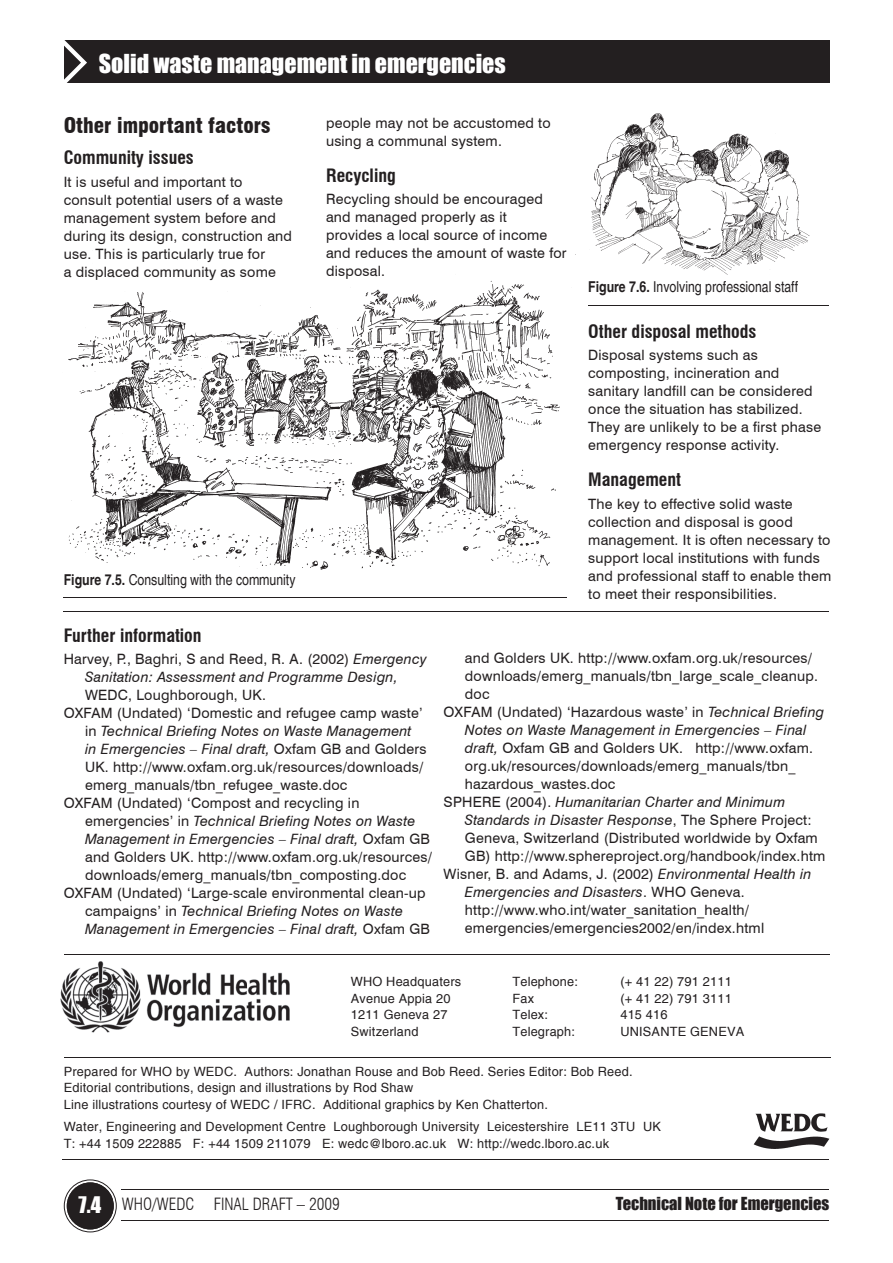
<style>
.page{position:relative;width:893px;height:1263px;background:#fff}
.page>*{position:absolute;margin:0;border:0;box-sizing:border-box;transform-origin:0 0}
.t1{font:24px "Impact";color:#fff}
.t2{font:900 condensed 21px "Swiss 721 BT";color:#231f20}
.t3{font:700 condensed 18px "Swiss 721 BT";color:#231f20}
.t4{font:16.5px "Impact";color:#231f20}
.t5{font:300 condensed 16.5px "Swiss 721 BT";color:#231f20}
.t6{font:condensed 15px "Helvetica";color:#231f20}
.t7{font:14.25px/18px "Swiss 721 BT";letter-spacing:.015em;color:#231f20}
.t8{font:italic 14.25px/18px "Swiss 721 BT";letter-spacing:.015em;color:#231f20;text-align:center}
.t9{font:12.75px/16.5px "Helvetica";letter-spacing:.015em;color:#231f20}
.s1{font-weight:700}
.s2{font-style:normal}
.s3{font-style:italic}
.s4{font-family:"Impact";font-weight:400;font-stretch:normal;font-size:21px;color:#fff}
</style>
<div class="page">
<svg style="left:64px;top:1179px;width:53px;height:53px"></svg>
<hr style="left:122px;top:1189px;width:707px;height:1px;background:#231f20">
<hr style="left:122px;top:1220px;width:707px;height:1px;background:#231f20">
<hr style="left:64px;top:954px;width:765px;height:1px;background:#231f20">
<hr style="left:63px;top:1159px;width:766px;height:1px;background:#231f20">
<img style="left:60px;top:961px;width:230px;height:72px">
<hr style="left:64px;top:611px;width:765px;height:1px;background:#231f20">
<div style="left:64px;top:40px;width:765px;height:43px;background:#231f20"></div>
<svg style="left:64px;top:40px;width:23px;height:43px"></svg>
<hr style="left:64px;top:1057px;width:766px;height:1px;background:#231f20">
<img style="left:753px;top:1113px;width:77px;height:36px">
<img style="left:591px;top:113px;width:219px;height:162px">
<hr style="left:588px;top:305px;width:241px;height:1px;background:#231f20">
<hr style="left:64px;top:598px;width:503px;height:1px;background:#231f20">
<img style="left:68px;top:254px;width:508px;height:316px">
<h1 class="t1" style="left:99px;top:45px;width:408px">Solid waste management in emergencies</h1>
<h2 class="t2" style="left:64px;top:113px;width:208px">Other important factors</h2>
<p class="t3" style="left:64px;top:147px;width:132px">Community issues</p>
<p class="t7" style="left:64px;top:173px;width:230px">It is useful and important to consult potential users of a waste management system before and during its design, construction and use. This is particularly true for<br>a displaced community as some</p>
<p class="t7" style="left:326px;top:114px;width:226px">people may not be accustomed to using a communal system.</p>
<p class="t3" style="left:326px;top:164px;width:71px">Recycling</p>
<p class="t7" style="left:326px;top:190px;width:242px">Recycling should be encouraged and managed properly as it<br>provides a local source of income and reduces the amount of waste for disposal.</p>
<p class="t6" style="left:64px;top:571px;width:233px"><span class="s1">Figure 7.5.</span> Consulting with the community</p>
<p class="t6" style="left:588px;top:278px;width:211px"><span class="s1">Figure 7.6.</span> Involving professional staff</p>
<p class="t3" style="left:588px;top:320px;width:170px">Other disposal methods</p>
<p class="t7" style="left:588px;top:346px;width:234px">Disposal systems such as composting, incineration and sanitary landfill can be considered once the situation has stabilized.<br>They are unlikely to be a first phase emergency response activity.</p>
<p class="t3" style="left:588px;top:469px;width:94px">Management</p>
<p class="t7" style="left:588px;top:494px;width:245px">The key to effective solid waste collection and disposal is good management. It is often necessary to support local institutions with funds and professional staff to enable them to meet their responsibilities.</p>
<p class="t3" style="left:64px;top:624px;width:139px">Further information</p>
<p class="t8" style="left:64px;top:650px;width:364px"><span class="s2">Harvey, P., Baghri, S and Reed, R. A. (2002)</span> Emergency<br>Sanitation: Assessment and Programme Design,</p>
<p class="t7" style="left:85px;top:686px;width:182px">WEDC, Loughborough, UK.</p>
<p class="t7" style="left:64px;top:704px;width:360px">OXFAM (Undated) ‘Domestic and refugee camp waste’</p>
<p class="t8" style="left:85px;top:722px;width:328px"><span class="s2">in</span> Technical Briefing Notes on Waste Management</p>
<p class="t8" style="left:85px;top:740px;width:343px">in Emergencies – Final draft, <span class="s2">Oxfam GB and Golders</span></p>
<p class="t7" style="left:85px;top:758px;width:340px">UK. http://www.oxfam.org.uk/resources/downloads/</p>
<p class="t7" style="left:85px;top:776px;width:264px">emerg_manuals/tbn_refugee_waste.doc</p>
<p class="t7" style="left:64px;top:794px;width:297px">OXFAM (Undated) ‘Compost and recycling in</p>
<p class="t8" style="left:85px;top:812px;width:332px"><span class="s2">emergencies’ in</span> Technical Briefing Notes on Waste</p>
<p class="t8" style="left:85px;top:830px;width:347px">Management in Emergencies – Final draft, <span class="s2">Oxfam GB</span></p>
<p class="t7" style="left:85px;top:848px;width:348px">and Golders UK. http://www.oxfam.org.uk/resources/</p>
<p class="t7" style="left:85px;top:866px;width:323px">downloads/emerg_manuals/tbn_composting.doc</p>
<p class="t7" style="left:64px;top:884px;width:363px">OXFAM (Undated) ‘Large-scale environmental clean-up</p>
<p class="t8" style="left:85px;top:902px;width:319px"><span class="s2">campaigns’ in</span> Technical Briefing Notes on Waste</p>
<p class="t8" style="left:85px;top:920px;width:347px">Management in Emergencies – Final draft, <span class="s2">Oxfam GB</span></p>
<p class="t7" style="left:465px;top:649px;width:349px">and Golders UK. http://www.oxfam.org.uk/resources/</p>
<p class="t7" style="left:465px;top:667px;width:355px">downloads/emerg_manuals/tbn_large_scale_cleanup.</p>
<p class="t7" style="left:465px;top:685px;width:26px">doc</p>
<p class="t7" style="left:444px;top:703px;width:382px">OXFAM (Undated) ‘Hazardous waste’ in <span class="s3">Technical Briefing</span></p>
<p class="t8" style="left:465px;top:721px;width:343px">Notes on Waste Management in Emergencies – Final</p>
<p class="t7" style="left:465px;top:739px;width:350px"><span class="s3">draft,</span> Oxfam GB and Golders UK. http://www.oxfam.</p>
<p class="t7" style="left:465px;top:757px;width:332px">org.uk/resources/downloads/emerg_manuals/tbn_</p>
<p class="t7" style="left:465px;top:775px;width:152px">hazardous_wastes.doc</p>
<p class="t8" style="left:444px;top:793px;width:343px"><span class="s2">SPHERE (2004).</span> Humanitarian Charter and Minimum</p>
<p class="t8" style="left:465px;top:811px;width:348px">Standards in Disaster Response<span class="s2">, The Sphere Project:</span></p>
<p class="t7" style="left:465px;top:829px;width:354px">Geneva, Switzerland (Distributed worldwide by Oxfam</p>
<p class="t7" style="left:465px;top:847px;width:362px">GB) http://www.sphereproject.org/handbook/index.htm</p>
<p class="t7" style="left:444px;top:865px;width:369px">Wisner, B. and Adams, J. (2002) <span class="s3">Environmental Health in</span></p>
<p class="t8" style="left:465px;top:883px;width:281px">Emergencies and Disasters<span class="s2">. WHO Geneva.</span></p>
<p class="t7" style="left:465px;top:901px;width:286px">http://www.who.int/water_sanitation_health/</p>
<p class="t7" style="left:465px;top:919px;width:301px">emergencies/emergencies2002/en/index.html</p>
<p class="t9" style="left:351px;top:973px;width:112px">WHO Headquaters<br>Avenue Appia 20<br>1211 Geneva 27<br>Switzerland</p>
<p class="t9" style="left:512px;top:973px;width:67px">Telephone:</p>
<p class="t9" style="left:620px;top:973px;width:113px">(+ 41 22) 791 2111</p>
<p class="t9" style="left:512px;top:990px;width:23px">Fax</p>
<p class="t9" style="left:620px;top:990px;width:113px">(+ 41 22) 791 3111</p>
<p class="t9" style="left:512px;top:1006px;width:37px">Telex:</p>
<p class="t9" style="left:620px;top:1006px;width:49px">415 416</p>
<p class="t9" style="left:512px;top:1023px;width:64px">Telegraph:</p>
<p class="t9" style="left:620px;top:1023px;width:125px">UNISANTE GENEVA</p>
<p class="t9" style="left:64px;top:1063px;width:570px">Prepared for WHO by WEDC. Authors: Jonathan Rouse and Bob Reed. Series Editor: Bob Reed.<br>Editorial contributions, design and illustrations by Rod Shaw<br>Line illustrations courtesy of WEDC / IFRC. Additional graphics by Ken Chatterton.</p>
<p class="t9" style="left:64px;top:1119px;width:599px">Water, Engineering and Development Centre Loughborough University Leicestershire LE11 3TU UK<br>T: +44 1509 222885 F: +44 1509 211079 E: wedc@lboro.ac.uk W: http://wedc.lboro.ac.uk</p>
<p class="t5" style="left:79px;top:1194px;width:263px"><span class="s4">7.4</span> WHO/WEDC FINAL DRAFT – 2009</p>
<p class="t4" style="left:616px;top:1191px;width:215px">Technical Note for Emergencies</p>
</div>
